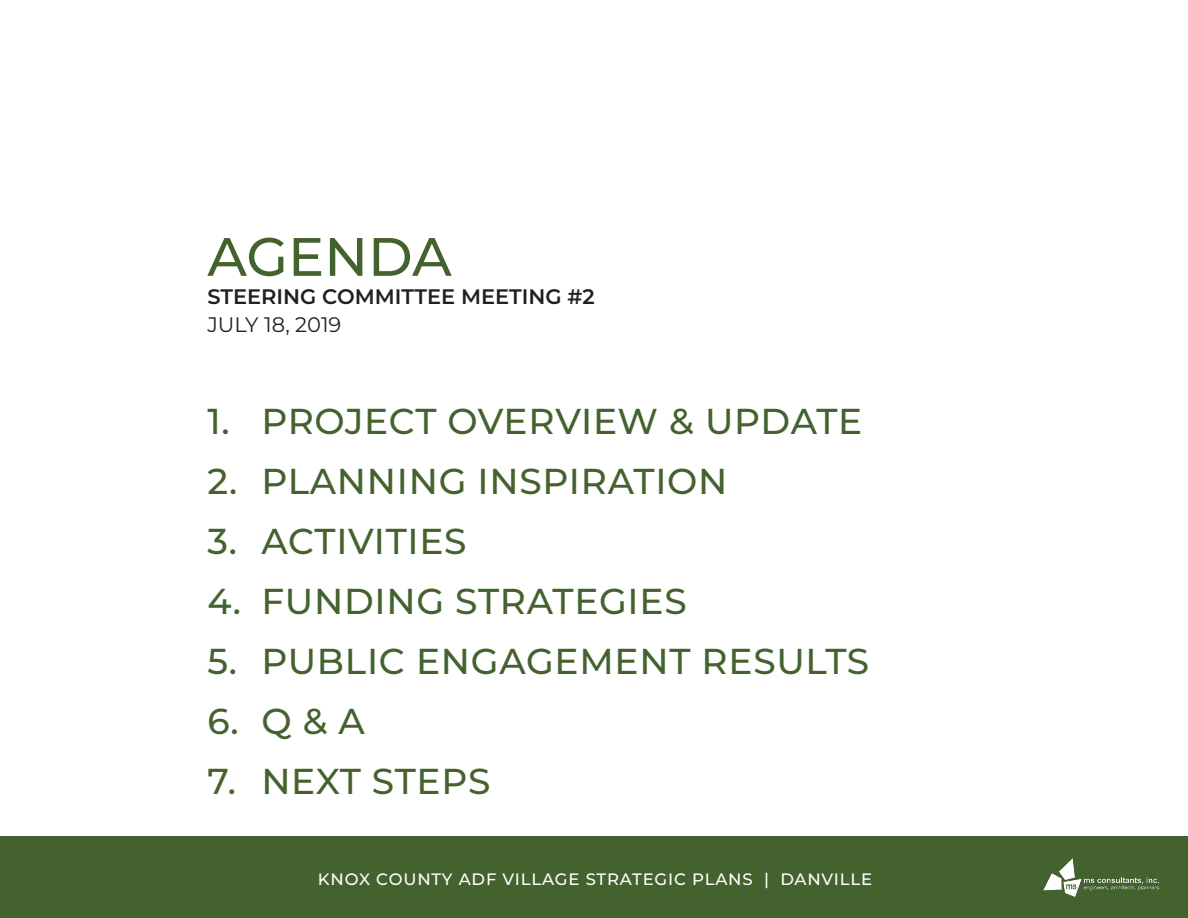
<style>
.page{position:relative;width:1188px;height:918px;background:#fff}
.page>*{position:absolute;margin:0;border:0;box-sizing:border-box;transform-origin:0 0}
.t1{font:500 54px "Montserrat";color:#44622e}
.t2{font:500 36px "Montserrat";letter-spacing:.02em;color:#44622e}
.t3{font:600 21px "Montserrat";color:#231f20}
.t4{font:21px "Montserrat";color:#231f20}
.t5{font:500 16.5px "Montserrat";letter-spacing:.05em;color:#fff}
</style>
<div class="page">
<div style="left:0;top:837px;width:1188px;height:81px;background:#44622e"></div>
<img style="left:1043px;top:859px;width:115px;height:37px">
<p class="t1" style="left:207px;top:219px;width:246px">AGENDA</p>
<p class="t3" style="left:207px;top:281px;width:389px">STEERING COMMITTEE MEETING #2</p>
<p class="t4" style="left:207px;top:310px;width:136px">JULY 18, 2019</p>
<p class="t2" style="left:207px;top:396px;width:657px">1. PROJECT OVERVIEW &amp; UPDATE</p>
<p class="t2" style="left:207px;top:456px;width:522px">2. PLANNING INSPIRATION</p>
<p class="t2" style="left:207px;top:516px;width:261px">3. ACTIVITIES</p>
<p class="t2" style="left:207px;top:576px;width:481px">4. FUNDING STRATEGIES</p>
<p class="t2" style="left:207px;top:636px;width:663px">5. PUBLIC ENGAGEMENT RESULTS</p>
<p class="t2" style="left:207px;top:696px;width:159px">6. Q &amp; A</p>
<p class="t2" style="left:207px;top:756px;width:285px">7. NEXT STEPS</p>
<p class="t5" style="left:318px;top:868px;width:556px">KNOX COUNTY ADF VILLAGE STRATEGIC PLANS | DANVILLE</p>
</div>
